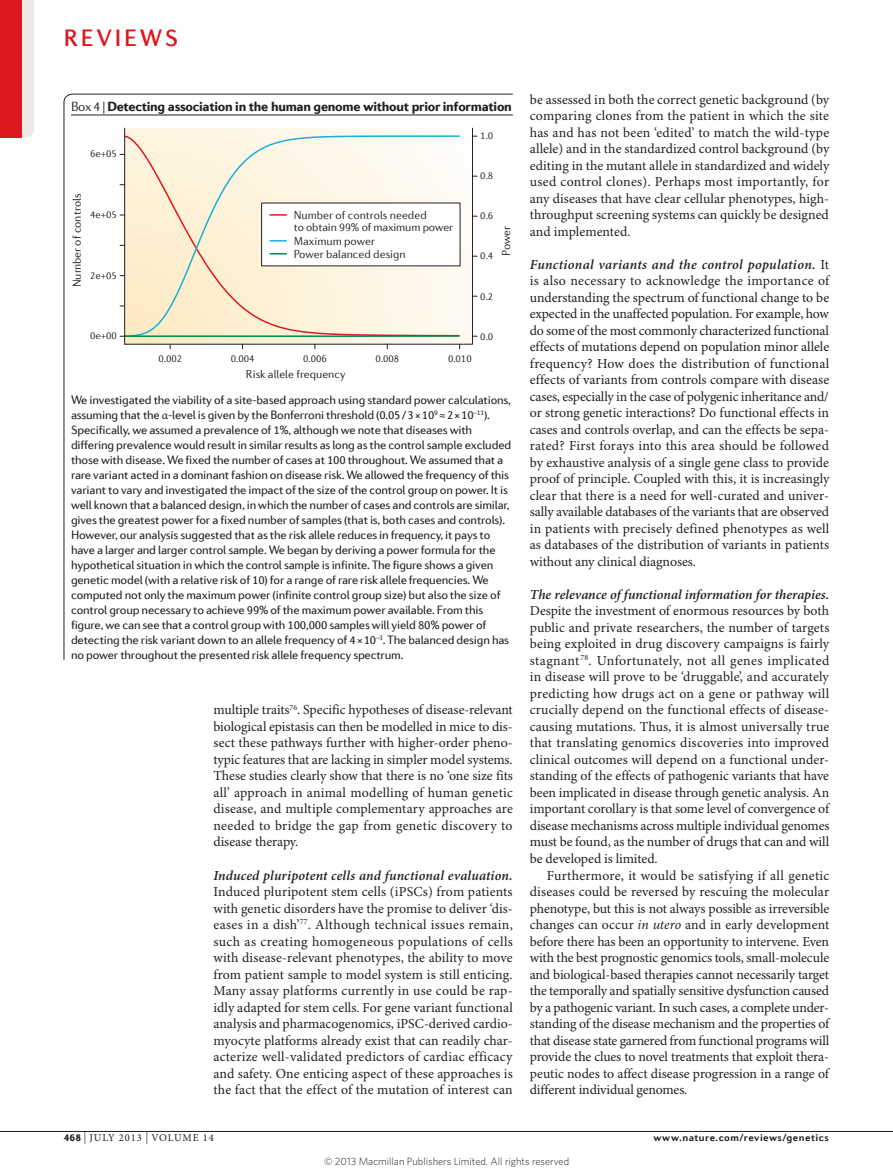
<style>
.page{position:relative;width:893px;height:1174px;background:#fff}
.page>*{position:absolute;margin:0;border:0;box-sizing:border-box;transform-origin:0 0}
.t1{font:500 24px "Diverda Sans Com";letter-spacing:.115em;color:#dc1820}
.bodyfirst{font:13.8px/16.5px "Minion Pro";letter-spacing:.005em;color:#231f20;text-align:justify}
.bodyindent{font:13.8px/16.5px "Minion Pro";letter-spacing:-.005em;color:#231f20;text-align:justify}
.bodyfirst_inline_cro{font:13.8px/16.5px "Minion Pro";letter-spacing:-.005em;color:#231f20;text-align:justify}
.boxtitle{font:900 13.5px "Diverda Sans Com";letter-spacing:-.02em;color:#231f20}
.boxbody1{font:12.3px/15px "Diverda Sans Com";letter-spacing:-.015em;color:#231f20}
.t2{font:300 11.7px/12.9px "Diverda Sans Com";color:#231f20}
.t3{font:700 11.7px "Diverda Sans Com";color:#231f20}
.t4{font:300 10.5px "Diverda Sans Com";color:#231f20}
.t5{font:300 10.5px "Whitney";color:#231f20}
.t6{font:700 10.5px "Diverda Sans Com";letter-spacing:.045em;color:#231f20}
.t7{font:10.5px "Minion Pro";letter-spacing:.085em;color:#231f20}
.s1{font-weight:300}
.s2{font-family:"Minion Pro"}
.s3{color:#dc1820}
.s4{font-weight:600;font-style:italic}
.s5{font-style:italic}
.s6{font-family:"Diverda Sans Com";font-weight:900}
.s7{font-size:12px}
</style>
<div class="page">
<hr style="left:0;top:1131px;width:893px;height:1px;background:#231f20">
<svg style="left:64px;top:94px;width:449px;height:566px"></svg>
<hr style="left:71px;top:115px;width:442px;height:1px;background:#231f20">
<svg style="left:120px;top:334px;width:4px;height:4px"></svg>
<svg style="left:125px;top:128px;width:348px;height:216px"></svg>
<hr style="left:124px;top:128px;width:1px;height:216px;background:#231f20">
<svg style="left:270px;top:214px;width:17px;height:2px"></svg>
<svg style="left:270px;top:240px;width:17px;height:1px"></svg>
<svg style="left:270px;top:253px;width:17px;height:1px"></svg>
<svg style="left:21px;top:0;width:13px;height:138px;background:#ead8d3"></svg>
<div style="left:0;top:0;width:21px;height:138px;background:#dc1820"></div>
<h1 class="t1" style="left:64px;top:24px;width:116px">REVIEWS</h1>
<p class="boxtitle" style="left:71px;top:98px;width:442px"><span class="s1">Box 4 |</span> Detecting association in the human genome without prior information</p>
<p class="t4" style="left:90px;top:148px;width:28px">6e+05</p>
<p class="t2" style="left:70px;top:287px;width:95px;rotate:-90deg">Number of controls</p>
<p class="t4" style="left:90px;top:208px;width:28px">4e+05</p>
<p class="t4" style="left:90px;top:269px;width:28px">2e+05</p>
<p class="t4" style="left:90px;top:330px;width:28px">0e+00</p>
<p class="t2" style="left:294px;top:208px;width:161px">Number of controls needed<br>to obtain 99% of maximum power<br>Maximum power<br>Power balanced design</p>
<p class="t4" style="left:480px;top:130px;width:14px">1.0</p>
<p class="t4" style="left:480px;top:170px;width:14px">0.8</p>
<p class="t4" style="left:480px;top:210px;width:14px">0.6</p>
<p class="t4" style="left:480px;top:250px;width:14px">0.4</p>
<p class="t2" style="left:500px;top:256px;width:31px;rotate:-90deg">Power</p>
<p class="t4" style="left:480px;top:290px;width:14px">0.2</p>
<p class="t4" style="left:158px;top:352px;width:25px">0.002</p>
<p class="t4" style="left:231px;top:352px;width:25px">0.004</p>
<p class="t4" style="left:303px;top:352px;width:25px">0.006</p>
<p class="t4" style="left:376px;top:352px;width:25px">0.008</p>
<p class="t4" style="left:448px;top:352px;width:25px">0.010</p>
<p class="t2" style="left:246px;top:368px;width:101px">Risk allele frequency</p>
<p class="t4" style="left:480px;top:330px;width:14px">0.0</p>
<p class="boxbody1" style="left:71px;top:392px;width:442px">We investigated the viability of a site-based approach using standard power calculations, assuming that the <span class="s2">α</span>-level is given by the Bonferroni threshold (0.05/3×10<sup>9</sup> ≈2×10<sup>–11</sup>).<br>Specifically, we assumed a prevalence of 1%, although we note that diseases with differing prevalence would result in similar results as long as the control sample excluded those with disease. We fixed the number of cases at 100 throughout. We assumed that a rare variant acted in a dominant fashion on disease risk. We allowed the frequency of this variant to vary and investigated the impact of the size of the control group on power. It is well known that a balanced design, in which the number of cases and controls are similar, gives the greatest power for a fixed number of samples (that is, both cases and controls).<br>However, our analysis suggested that as the risk allele reduces in frequency, it pays to have a larger and larger control sample. We began by deriving a power formula for the hypothetical situation in which the control sample is infinite. The figure shows a given genetic model (with a relative risk of 10) for a range of rare risk allele frequencies. We computed not only the maximum power (infinite control group size) but also the size of control group necessary to achieve 99% of the maximum power available. From this figure, we can see that a control group with 100,000 samples will yield 80% power of detecting the risk variant down to an allele frequency of 4×10<sup>–3</sup>. The balanced design has no power throughout the presented risk allele frequency spectrum.</p>
<p class="t3" style="left:377px;top:394px;width:135px">Nature Reviews <span class="s1">|</span> <span class="s3">Genetics</span></p>
<p class="bodyindent" style="left:213px;top:702px;width:301px">multiple traits<sup>76</sup>. Specific hypotheses of disease-relevant biological epistasis can then be modelled in mice to dis&shy;sect these pathways further with higher-order pheno&shy;typic features that are lacking in simpler model systems.<br>These studies clearly show that there is no ‘one size fits all’ approach in animal modelling of human genetic disease, and multiple complementary approaches are needed to bridge the gap from genetic discovery to disease therapy.</p>
<p class="bodyfirst" style="left:213px;top:867px;width:301px"><span class="s4">Induced pluripotent cells and functional evaluation.<br></span>Induced pluripotent stem cells (iPSCs) from patients with genetic disorders have the promise to deliver ‘dis&shy;eases in a dish’<sup>77</sup>. Although technical issues remain, such as creating homogeneous populations of cells with disease-relevant phenotypes, the ability to move from patient sample to model system is still enticing.<br>Many assay platforms currently in use could be rap&shy;idly adapted for stem cells. For gene variant functional analysis and pharmacogenomics, iPSC-derived cardio&shy;myocyte platforms already exist that can readily char&shy;acterize well-validated predictors of cardiac efficacy and safety. One enticing aspect of these approaches is the fact that the effect of the mutation of interest can</p>
<p class="bodyfirst" style="left:530px;top:92px;width:301px">be assessed in both the correct genetic background (by comparing clones from the patient in which the site has and has not been ‘edited’ to match the wild-type allele) and in the standardized control background (by editing in the mutant allele in standardized and widely used control clones). Perhaps most importantly, for any diseases that have clear cellular phenotypes, high&shy;throughput screening systems can quickly be designed and implemented.</p>
<p class="bodyfirst" style="left:530px;top:257px;width:301px"><span class="s4">Functional variants and the control population.</span> It is also necessary to acknowledge the importance of understanding the spectrum of functional change to be expected in the unaffected population. For example, how do some of the most commonly characterized functional effects of mutations depend on population minor allele frequency? How does the distribution of functional effects of variants from controls compare with disease cases, especially in the case of polygenic inheritance and/ or strong genetic interactions? Do functional effects in cases and controls overlap, and can the effects be sepa&shy;rated? First forays into this area should be followed by exhaustive analysis of a single gene class to provide proof of principle. Coupled with this, it is increasingly clear that there is a need for well-curated and univer&shy;sally available databases of the variants that are observed in patients with precisely defined phenotypes as well as databases of the distribution of variants in patients without any clinical diagnoses.</p>
<p class="bodyfirst_inline_cro" style="left:530px;top:587px;width:301px"><span class="s4">The relevance of functional information for therapies.<br></span>Despite the investment of enormous resources by both public and private researchers, the number of targets being exploited in drug discovery campaigns is fairly stagnant<sup>78</sup>. Unfortunately, not all genes implicated in disease will prove to be ‘druggable’, and accurately predicting how drugs act on a gene or pathway will crucially depend on the functional effects of disease&shy;causing mutations. Thus, it is almost universally true that translating genomics discoveries into improved clinical outcomes will depend on a functional under&shy;standing of the effects of pathogenic variants that have been implicated in disease through genetic analysis. An important corollary is that some level of convergence of disease mechanisms across multiple individual genomes must be found, as the number of drugs that can and will be developed is limited.</p>
<p class="bodyindent" style="left:530px;top:867px;width:301px;text-indent:17px">Furthermore, it would be satisfying if all genetic diseases could be reversed by rescuing the molecular phenotype, but this is not always possible as irreversible changes can occur <span class="s5">in utero</span> and in early development before there has been an opportunity to intervene. Even with the best prognostic genomics tools, small-molecule and biological-based therapies cannot necessarily target the temporally and spatially sensitive dysfunction caused by a pathogenic variant. In such cases, a complete under&shy;standing of the disease mechanism and the properties of that disease state garnered from functional programs will provide the clues to novel treatments that exploit thera&shy;peutic nodes to affect disease progression in a range of different individual genomes.</p>
<p class="t7" style="left:64px;top:1131px;width:151px"><span class="s6">468</span> <span class="s7">|</span> JULY 2013 <span class="s7">|</span> VOLUME 14</p>
<p class="t6" style="left:653px;top:1130px;width:177px">www.nature.com/reviews/genetics</p>
<p class="t5" style="left:324px;top:1154px;width:247px">© 2013 Macmillan Publishers Limited. All rights reserved</p>
</div>
